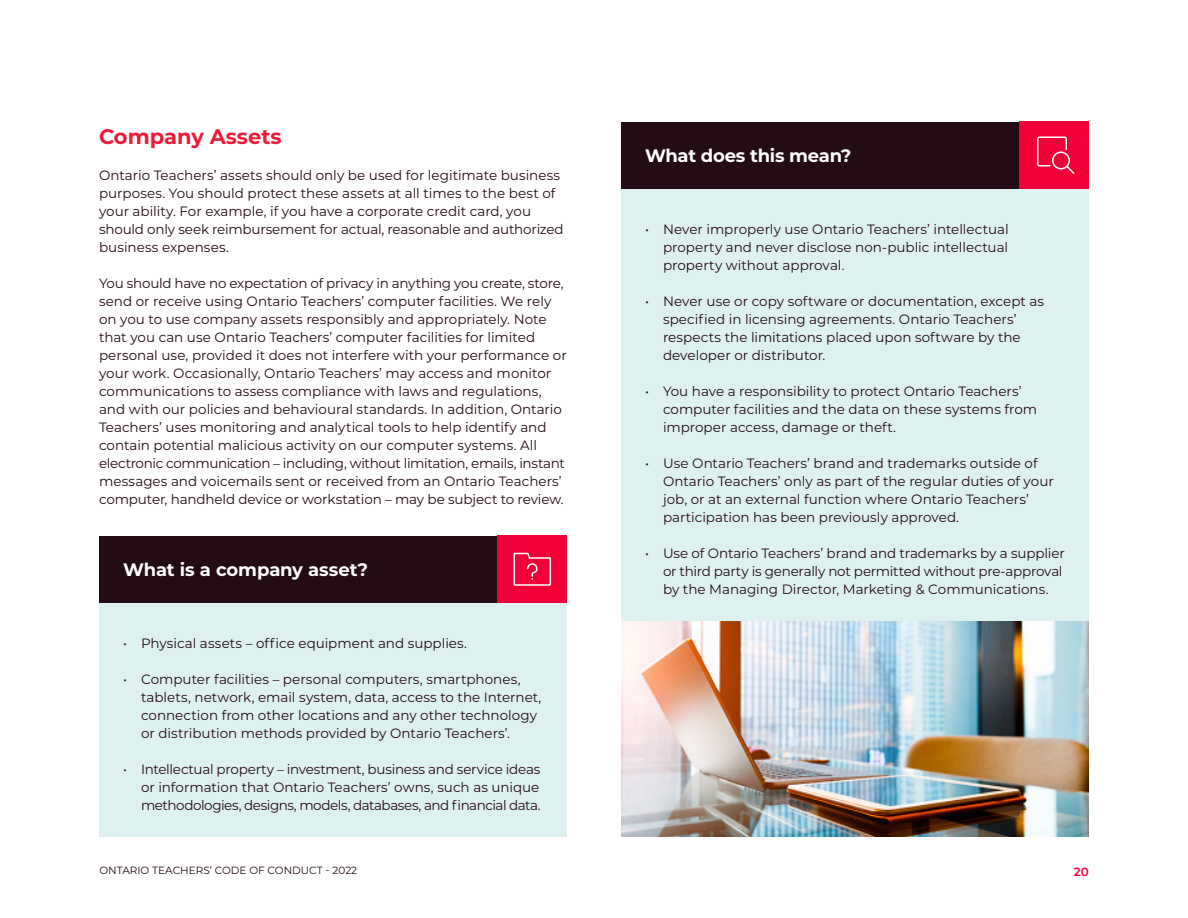
<style>
.page{position:relative;width:1188px;height:918px;background:#fff}
.page>*{position:absolute;margin:0;border:0;box-sizing:border-box;transform-origin:0 0}
.t1{font:700 21px "Montserrat";color:#ed1a39}
.Tint_Callout_Headlin{font:700 18px "Montserrat";letter-spacing:-.01em;color:#fff}
.Body{font:13.5px/18px "Montserrat";color:#240b15}
.t2{font:600 12px "Montserrat";color:#f00037}
.t3{font:10.5px "Montserrat";color:#240b15}
</style>
<div class="page">
<img style="left:621px;top:621px;width:468px;height:216px">
<div style="left:99px;top:536px;width:468px;height:67px;background:#240b15"></div>
<div style="left:99px;top:603px;width:468px;height:72px;background:#ddf1f0"></div>
<div style="left:99px;top:639px;width:468px;height:126px;background:#ddf1f0"></div>
<div style="left:99px;top:729px;width:468px;height:108px;background:#ddf1f0"></div>
<div style="left:498px;top:536px;width:69px;height:67px;background:#f00037"></div>
<svg style="left:514px;top:553px;width:37px;height:33px"></svg>
<div style="left:621px;top:122px;width:468px;height:67px;background:#240b15"></div>
<div style="left:621px;top:189px;width:468px;height:108px;background:#ddf1f0"></div>
<div style="left:621px;top:261px;width:468px;height:126px;background:#ddf1f0"></div>
<div style="left:621px;top:351px;width:468px;height:108px;background:#ddf1f0"></div>
<div style="left:621px;top:423px;width:468px;height:126px;background:#ddf1f0"></div>
<div style="left:621px;top:513px;width:468px;height:108px;background:#ddf1f0"></div>
<div style="left:1020px;top:122px;width:69px;height:67px;background:#f00037"></div>
<svg style="left:1037px;top:137px;width:38px;height:37px"></svg>
<h2 class="t1" style="left:99px;top:121px;width:184px">Company Assets</h2>
<p class="Body" style="left:99px;top:166px;width:466px">Ontario Teachers’ assets should only be used for legitimate business purposes. You should protect these assets at all times to the best of your ability. For example, if you have a corporate credit card, you should only seek reimbursement for actual, reasonable and authorized business expenses.</p>
<p class="Body" style="left:99px;top:274px;width:469px">You should have no expectation of privacy in anything you create, store, send or receive using Ontario Teachers’ computer facilities. We rely on you to use company assets responsibly and appropriately. Note that you can use Ontario Teachers’ computer facilities for limited personal use, provided it does not interfere with your performance or your work. Occasionally, Ontario Teachers’ may access and monitor communications to assess compliance with laws and regulations, and with our policies and behavioural standards. In addition, Ontario Teachers’ uses monitoring and analytical tools to help identify and contain potential malicious activity on our computer systems. All electronic communication – including, without limitation, emails, instant messages and voicemails sent or received from an Ontario Teachers’ computer, handheld device or workstation – may be subject to review.</p>
<p class="Tint_Callout_Headlin" style="left:123px;top:557px;width:246px">What is a company asset?</p>
<p class="Body" style="left:123px;top:634px;width:346px">• Physical assets – office equipment and supplies.</p>
<p class="Body" style="left:141px;top:670px;width:402px;text-indent:-18px">• Computer facilities – personal computers, smartphones, tablets, network, email system, data, access to the Internet, connection from other locations and any other technology or distribution methods provided by Ontario Teachers’.</p>
<p class="Body" style="left:141px;top:760px;width:401px;text-align:justify;text-indent:-18px">• Intellectual property – investment, business and service ideas or information that Ontario Teachers’ owns, such as unique methodologies, designs, models, databases, and financial data.</p>
<p class="Tint_Callout_Headlin" style="left:645px;top:143px;width:208px">What does this mean?</p>
<p class="Body" style="left:663px;top:220px;width:347px;text-align:justify;text-indent:-18px">• Never improperly use Ontario Teachers’ intellectual property and never disclose non-public intellectual property without approval.</p>
<p class="Body" style="left:663px;top:292px;width:383px;text-indent:-18px">• Never use or copy software or documentation, except as specified in licensing agreements. Ontario Teachers’ respects the limitations placed upon software by the developer or distributor.</p>
<p class="Body" style="left:663px;top:382px;width:376px;text-indent:-18px">• You have a responsibility to protect Ontario Teachers’ computer facilities and the data on these systems from improper access, damage or theft.</p>
<p class="Body" style="left:663px;top:454px;width:392px;text-indent:-18px">• Use Ontario Teachers’ brand and trademarks outside of Ontario Teachers’ only as part of the regular duties of your job, or at an external function where Ontario Teachers’ participation has been previously approved.</p>
<p class="Body" style="left:663px;top:544px;width:403px;text-indent:-18px">• Use of Ontario Teachers’ brand and trademarks by a supplier or third party is generally not permitted without pre-approval by the Managing Director, Marketing &amp; Communications.</p>
<p class="t3" style="left:99px;top:863px;width:259px">ONTARIO TEACHERS’ CODE OF CONDUCT - 2022</p>
<p class="t2" style="left:1074px;top:863px;width:17px">20</p>
</div>
